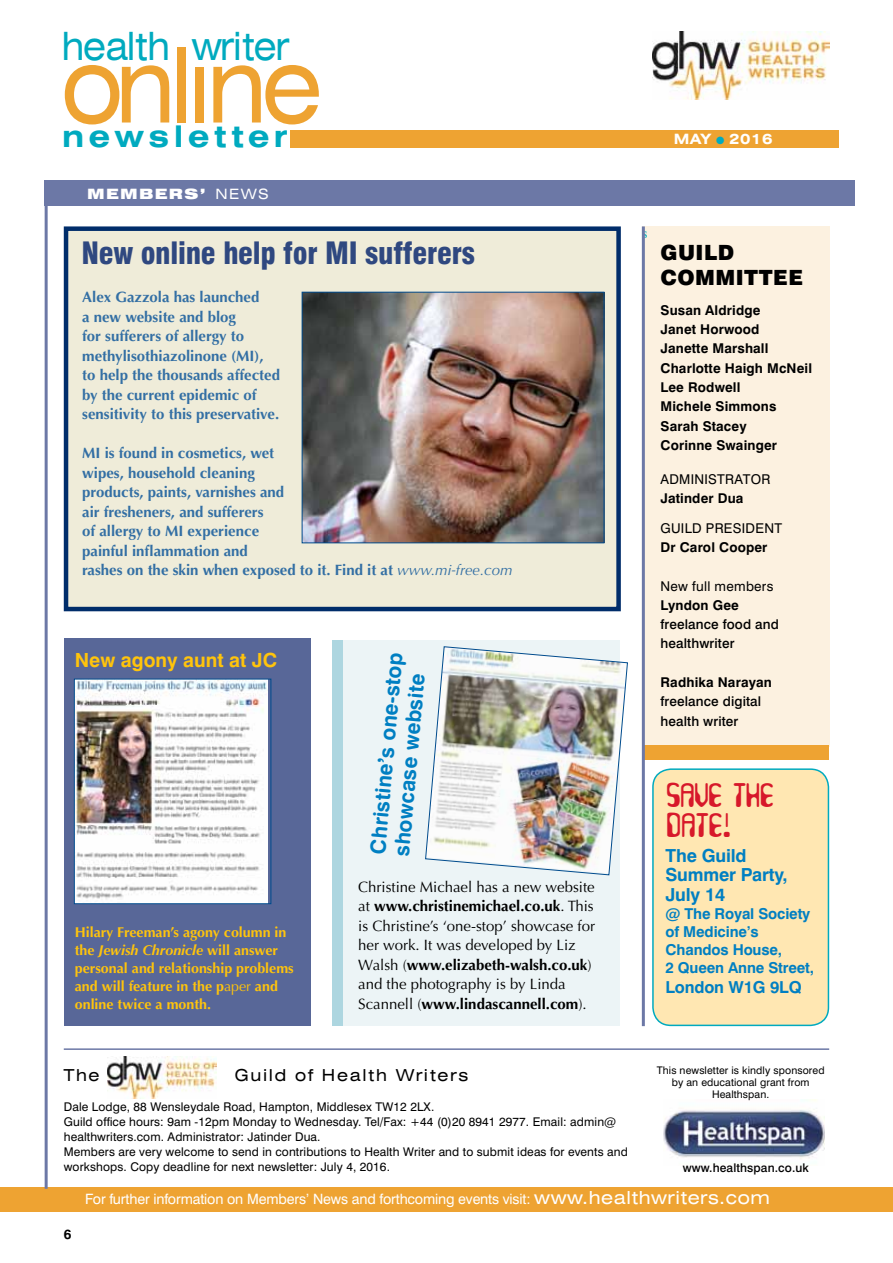
<style>
.page{position:relative;width:893px;height:1263px;background:#fff}
.page>*{position:absolute;margin:0;border:0;box-sizing:border-box;transform-origin:0 0}
.t1{font:expanded 104.1px "Swiss 721 BT";letter-spacing:-.06em;color:#eea332;scale:.88 1}
.t2{font:expanded 39px "Swiss 721 BT";letter-spacing:-.02em;color:#00aabf;scale:.88 1}
.t3{font:900 condensed 30px "Swiss 721 BT";letter-spacing:-.01em;color:#2f4880}
.t4{font:30px/30px "Hydrogen Whiskey";color:#d7182a}
.t5{font:700 expanded 29.85px "Swiss 721 BT";letter-spacing:.15em;color:#00aabf}
.t6{font:21px/24px "Swiss 721 BT Bold Rounded";color:#007fc2}
.t7{font:900 21px/25.2px "Swiss 721 BT";letter-spacing:.02em;color:#000}
.t8{font:700 19.5px "Swiss 721 BT";color:#ffc40c}
.t9{font:700 18px/19.5px "Swiss 721 BT";letter-spacing:-.01em;color:#007fc2}
.t10{font:expanded 16.5px "Swiss 721 BT";letter-spacing:.1em;color:#000}
.t11{font:700 16.5px "Swiss 721 BT";letter-spacing:-.01em;color:#007fc2}
.t12{font:700 15px/19.5px "Optima";color:#336fa4}
.t13{font:15px/19.5px "Optima";color:#000}
.t14{font:700 15px/18px "Swiss 721 BT";letter-spacing:-.01em;color:#007fc2}
.t15{font:15px "Times";color:#00aabf}
.t16{font:700 14.25px/18px "Optima";color:#ffc40c}
.t17{font:14.25px "Swiss 721 BT";letter-spacing:-.01em;color:#fff}
.t18{font:900 expanded 14.25px "Swiss 721 BT";letter-spacing:.1em;color:#fff}
.t19{font:700 expanded 14.25px "Swiss 721 BT";letter-spacing:.04em;color:#fff}
.t20{font:700 13.5px/19.4px "Swiss 721 BT";letter-spacing:.01em;color:#000}
.t21{font:500 13.5px/19.4px "Swiss 721 BT";letter-spacing:.01em;color:#000}
.t22{font:13.5px "Swiss 721 BT";letter-spacing:.02em;color:#000}
.t23{font:12px/15px "Swiss 721 BT";letter-spacing:.01em;color:#000}
.t24{font:500 12px "Swiss 721 BT";letter-spacing:.01em;color:#000}
.t25{font:10.5px/12px "Swiss 721 BT";letter-spacing:.01em;color:#000;text-align:center}
.s1{color:#00aabf}
.s2{font-weight:400}
.s3{font-weight:400;font-style:italic}
.s4{font-style:italic}
.s5{font-weight:700}
.s6{font-stretch:expanded;font-size:18px}
</style>
<div class="page">
<div style="left:642px;top:226px;width:187px;height:521px;background:#fcf1e0"></div>
<div style="left:0;top:1188px;width:893px;height:24px;background:#eea332"></div>
<img style="left:663px;top:1099px;width:162px;height:61px">
<img style="left:108px;top:1056px;width:109px;height:42px">
<hr style="left:64px;top:1048px;width:765px;height:2px;background:#6c78a6">
<div style="left:645px;top:746px;width:184px;height:14px;background:#eea332"></div>
<div style="left:64px;top:226px;width:557px;height:385px;background:#efecd9;border:4px solid #002d6a"></div>
<img style="left:652px;top:32px;width:177px;height:67px">
<div style="left:290px;top:131px;width:549px;height:17px;background:#eea332"></div>
<div style="left:45px;top:180px;width:810px;height:26px;background:#6c78a6"></div>
<hr style="left:45px;top:195px;width:3px;height:994px;background:#6c78a6">
<hr style="left:642px;top:226px;width:3px;height:800px;background:#6c78a6">
<div style="left:336px;top:640px;width:284px;height:386px;background:#ecf4f6"></div>
<div style="left:332px;top:640px;width:10px;height:386px;background:#add6e0"></div>
<img style="left:425px;top:646px;width:203px;height:229px">
<div style="left:64px;top:639px;width:246px;height:387px;background:#586798"></div>
<div style="left:653px;top:769px;width:175px;height:256px;background:#ffe7b2;border-radius:18px"></div>
<div style="left:652px;top:768px;width:177px;height:258px;border:2px solid #00aabf;border-radius:18px"></div>
<img style="left:304px;top:294px;width:298px;height:247px">
<div style="left:302px;top:292px;width:302px;height:251px;border:1px solid #004b8d"></div>
<img style="left:76px;top:681px;width:192px;height:221px">
<div style="left:74px;top:679px;width:197px;height:225px;border:1px solid #004b8d"></div>
<h2 class="t2" style="left:62px;top:23px;width:260px">health writer</h2>
<h1 class="t1" style="left:62px;top:23px;width:298px">onlıne</h1>
<h3 class="t5" style="left:62px;top:118px;width:226px">newsletter</h3>
<p class="t19" style="left:674px;top:130px;width:100px">MAY <span class="s1">●</span> 2016</p>
<p class="t18" style="left:87px;top:185px;width:183px">MEMBERS’ <span class="s2">NEWS</span></p>
<h3 class="t3" style="left:81px;top:236px;width:395px">New online help for MI sufferers</h3>
<p class="t12" style="left:82px;top:288px;width:199px">Alex Gazzola has launched<br>a new website and blog<br>for sufferers of allergy to methylisothiazolinone (MI), to help the thousands affected by the current epidemic of sensitivity to this preservative.</p>
<p class="t12" style="left:82px;top:444px;width:432px">MI is found in cosmetics, wet<br>wipes, household cleaning<br>products, paints, varnishes and<br>air fresheners, and sufferers<br>of allergy to MI experience<br>painful inflammation and<br>rashes on the skin when exposed to it. Find it at <span class="s3">www.mi-free.com</span></p>
<h3 class="t8" style="left:75px;top:648px;width:204px">New agony aunt at JC</h3>
<p class="t16" style="left:75px;top:923px;width:220px">Hilary Freeman’s agony column in the <span class="s4">Jewish Chronicle</span> will answer personal and relationship problems and will feature in the p<span class="s2">aper</span> and online twice a month.</p>
<h3 class="t6" style="left:365px;top:853px;width:204px;rotate:-85deg">Christine’s one-stop showcase website</h3>
<p class="t13" style="left:358px;top:877px;width:238px">Christine Michael has a new website at <span class="s5">www.christinemichael.co.uk</span>. This is Christine’s ‘one-stop’ showcase for her work. It was developed by Liz Walsh (<span class="s5">www.elizabeth-walsh.co.uk</span>) and the photography is by Linda Scannell (<span class="s5">www.lindascannell.com</span>).</p>
<p class="t15" style="left:642px;top:219px;width:7px">s</p>
<h3 class="t7" style="left:660px;top:240px;width:90px">GUILD<br>COMMITTEE</h3>
<p class="t20" style="left:660px;top:300px;width:153px">Susan Aldridge<br>Janet Horwood<br>Janette Marshall<br>Charlotte Haigh McNeil<br>Lee Rodwell<br>Michele Simmons<br>Sarah Stacey<br>Corinne Swainger</p>
<p class="t22" style="left:660px;top:471px;width:111px">ADMINISTRATOR</p>
<p class="t20" style="left:660px;top:489px;width:85px">Jatinder Dua</p>
<p class="t22" style="left:660px;top:520px;width:123px">GUILD PRESIDENT</p>
<p class="t20" style="left:660px;top:537px;width:108px">Dr Carol Cooper</p>
<p class="t22" style="left:660px;top:578px;width:114px">New full members</p>
<p class="t20" style="left:660px;top:595px;width:80px">Lyndon Gee</p>
<p class="t21" style="left:660px;top:614px;width:120px">freelance food and healthwriter</p>
<p class="t20" style="left:660px;top:672px;width:113px">Radhika Narayan</p>
<p class="t21" style="left:660px;top:692px;width:102px">freelance digital health writer</p>
<h3 class="t4" style="left:666px;top:779px;width:109px">SAVE THE<br>DATE!</h3>
<p class="t9" style="left:665px;top:846px;width:124px">The Guild<br>Summer Party,<br>July 14</p>
<p class="t14" style="left:665px;top:904px;width:150px">@ The Royal Society of Medicine’s<br>Chandos House,<br>2 Queen Anne Street,</p>
<p class="t11" style="left:665px;top:976px;width:138px">London W1G 9LQ</p>
<p class="t25" style="left:657px;top:1064px;width:169px">This newsletter is kindly sponsored by an educational grant from<br>Healthspan.</p>
<p class="t10" style="left:64px;top:1066px;width:37px">The</p>
<p class="t10" style="left:235px;top:1066px;width:235px">Guild of Health Writers</p>
<p class="t23" style="left:64px;top:1099px;width:566px">Dale Lodge, 88 Wensleydale Road, Hampton, Middlesex TW12 2LX.<br>Guild office hours: 9am -12pm Monday to Wednesday. Tel/Fax: +44 (0)20 8941 2977. Email: admin@ healthwriters.com. Administrator: Jatinder Dua.<br>Members are very welcome to send in contributions to Health Writer and to submit ideas for events and workshops. Copy deadline for next newsletter: July 4, 2016.</p>
<p class="t17" style="left:85px;top:1191px;width:686px">For further information on Members’ News and forthcoming events visit: <span class="s6">www.healthwriters.com</span></p>
<p class="t24" style="left:683px;top:1160px;width:128px">www.healthspan.co.uk</p>
<p class="t20" style="left:64px;top:1224px;width:9px">6</p>
</div>
